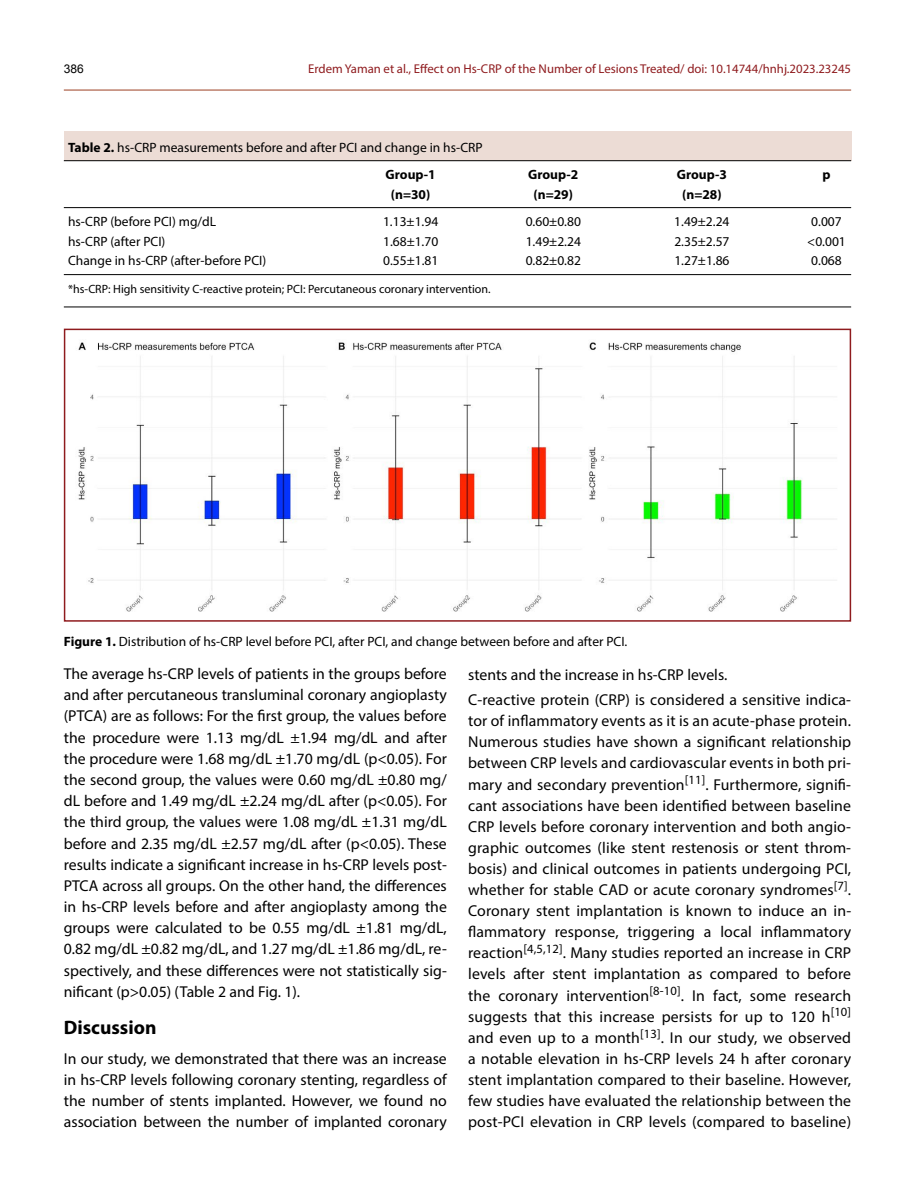
<style>
.page{position:relative;width:915px;height:1191px;background:#fff}
.page>*{position:absolute;margin:0;border:0;box-sizing:border-box;transform-origin:0 0}
.t1{font:700 19.5px "Myriad Pro";color:#000}
.t2{font:15.75px/21.1px "Myriad Pro";color:#000;text-align:justify}
.t3{font:13.5px/27.8px "Myriad Pro";color:#000}
.t4{font:700 13.5px "Myriad Pro";color:#000}
.t5{font:12.75px "Myriad Pro";color:#8f1b1e}
.t6{font:12px "Myriad Pro";color:#000}
.t7{font:12px "Arial";color:#000}
.s1{font-weight:700}
</style>
<div class="page">
<hr style="left:64px;top:89px;width:786px;height:2px;background:#bd7f6c">
<div style="left:64px;top:131px;width:786px;height:30px;background:#ecdcd5"></div>
<hr style="left:64px;top:207px;width:786px;height:1px;background:#000">
<hr style="left:64px;top:274px;width:786px;height:1px;background:#000">
<hr style="left:64px;top:307px;width:786px;height:1px;background:#000">
<hr style="left:64px;top:160px;width:786px;height:1px;background:#000">
<div style="left:64px;top:329px;width:786px;height:292px;border:2px solid #8f1b1e"></div>
<img style="left:78px;top:342px;width:725px;height:269px">
<p class="t7" style="left:64px;top:60px;width:22px">386</p>
<p class="t5" style="left:308px;top:61px;width:544px">Erdem Yaman et al., Effect on Hs-CRP of the Number of Lesions Treated/ doi: 10.14744/hnhj.2023.23245</p>
<p class="t3" style="left:385px;top:133px;width:98px;text-indent:-317px"><span class="s1">Table 2.</span> hs-CRP measurements before and after PCI and change in hs-CRP<br><span class="s1">Group-1</span></p>
<p class="t4" style="left:528px;top:166px;width:52px">Group-2</p>
<p class="t4" style="left:676px;top:166px;width:52px">Group-3</p>
<p class="t4" style="left:822px;top:166px;width:10px">p</p>
<p class="t4" style="left:391px;top:185px;width:41px">(n=30)</p>
<p class="t4" style="left:533px;top:185px;width:41px">(n=29)</p>
<p class="t4" style="left:682px;top:185px;width:41px">(n=28)</p>
<p class="t3" style="left:68px;top:208px;width:150px">hs-CRP (before PCI) mg/dL</p>
<p class="t3" style="left:383px;top:208px;width:57px">1.13±1.94</p>
<p class="t3" style="left:525px;top:208px;width:57px">0.60±0.80</p>
<p class="t3" style="left:674px;top:208px;width:57px">1.49±2.24</p>
<p class="t3" style="left:811px;top:208px;width:32px">0.007</p>
<p class="t3" style="left:68px;top:227px;width:99px">hs-CRP (after PCI)</p>
<p class="t3" style="left:383px;top:227px;width:57px">1.68±1.70</p>
<p class="t3" style="left:525px;top:227px;width:57px">1.49±2.24</p>
<p class="t3" style="left:674px;top:227px;width:57px">2.35±2.57</p>
<p class="t3" style="left:807px;top:227px;width:40px">&lt;0.001</p>
<p class="t3" style="left:68px;top:246px;width:199px">Change in hs-CRP (after-before PCI)</p>
<p class="t3" style="left:383px;top:246px;width:57px">0.55±1.81</p>
<p class="t3" style="left:525px;top:246px;width:57px">0.82±0.82</p>
<p class="t3" style="left:674px;top:246px;width:57px">1.27±1.86</p>
<p class="t3" style="left:811px;top:246px;width:32px">0.068</p>
<p class="t6" style="left:68px;top:281px;width:424px">*hs-CRP: High sensitivity C-reactive protein; PCI: Percutaneous coronary intervention.</p>
<p class="t3" style="left:64px;top:627px;width:565px"><span class="s1">Figure 1.</span> Distribution of hs-CRP level before PCI, after PCI, and change between before and after PCI.</p>
<p class="t2" style="left:64px;top:663px;width:384px">The average hs-CRP levels of patients in the groups before and after percutaneous transluminal coronary angioplasty (PTCA) are as follows: For the first group, the values before the procedure were 1.13 mg/dL ±1.94 mg/dL and after the procedure were 1.68 mg/dL ±1.70 mg/dL (p&lt;0.05). For the second group, the values were 0.60 mg/dL ±0.80 mg/ dL before and 1.49 mg/dL ±2.24 mg/dL after (p&lt;0.05). For the third group, the values were 1.08 mg/dL ±1.31 mg/dL before and 2.35 mg/dL ±2.57 mg/dL after (p&lt;0.05). These results indicate a significant increase in hs-CRP levels post-PTCA across all groups. On the other hand, the differences in hs-CRP levels before and after angioplasty among the groups were calculated to be 0.55 mg/dL ±1.81 mg/dL, 0.82 mg/dL ±0.82 mg/dL, and 1.27 mg/dL ±1.86 mg/dL, re&shy;spectively, and these differences were not statistically sig&shy;nificant (p&gt;0.05) (Table 2 and Fig. 1).</p>
<p class="t1" style="left:64px;top:1014px;width:94px">Discussion</p>
<p class="t2" style="left:64px;top:1047px;width:384px">In our study, we demonstrated that there was an increase in hs-CRP levels following coronary stenting, regardless of the number of stents implanted. However, we found no association between the number of implanted coronary</p>
<p class="t2" style="left:468px;top:661px;width:384px;line-height:25.3px">stents and the increase in hs-CRP levels.<br>C-reactive protein (CRP) is considered a sensitive indica-</p>
<p class="t2" style="left:468px;top:710px;width:384px">tor of inflammatory events as it is an acute-phase protein.<br>Numerous studies have shown a significant relationship between CRP levels and cardiovascular events in both pri&shy;mary and secondary prevention<sup>[11]</sup>. Furthermore, signifi&shy;cant associations have been identified between baseline CRP levels before coronary intervention and both angio&shy;graphic outcomes (like stent restenosis or stent throm&shy;bosis) and clinical outcomes in patients undergoing PCI, whether for stable CAD or acute coronary syndromes<sup>[7]</sup>.<br>Coronary stent implantation is known to induce an in&shy;flammatory response, triggering a local inflammatory reaction<sup>[4,5,12]</sup>. Many studies reported an increase in CRP levels after stent implantation as compared to before the coronary intervention<sup>[8-10]</sup>. In fact, some research suggests that this increase persists for up to 120 h<sup>[10] </sup>and even up to a month<sup>[13]</sup>. In our study, we observed a notable elevation in hs-CRP levels 24 h after coronary stent implantation compared to their baseline. However, few studies have evaluated the relationship between the post-PCI elevation in CRP levels (compared to baseline)</p>
</div>
